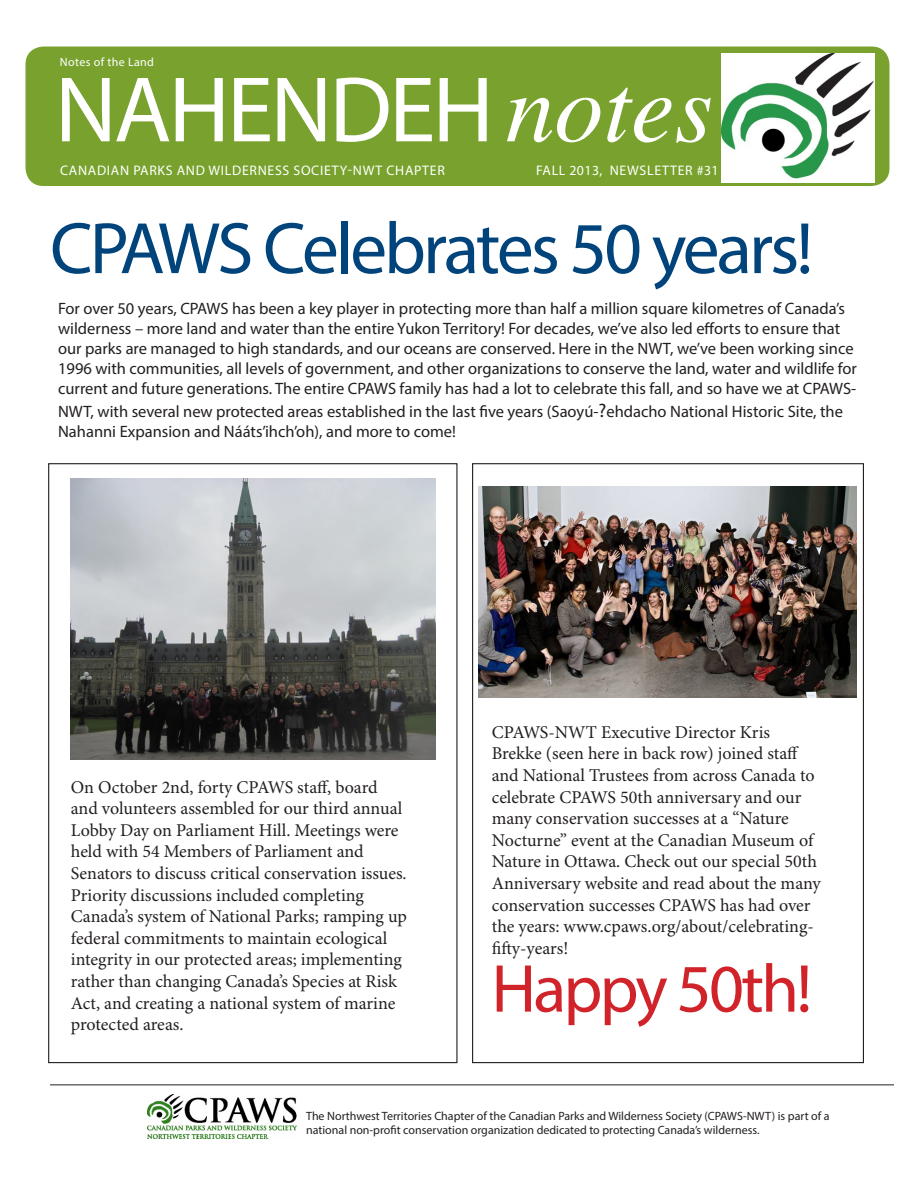
<style>
.page{position:relative;width:918px;height:1188px;background:#fff}
.page>*{position:absolute;margin:0;border:0;box-sizing:border-box;transform-origin:0 0}
.t1{font:93.9px "Myriad Pro";letter-spacing:-.03em;color:#fff}
.t2{font:73.5px "Myriad Pro";letter-spacing:-.04em;color:#00447b}
.t3{font:68.4px "Myriad Pro";letter-spacing:-.04em;color:#d1232a}
.t4{font:18px/21.6px "Minion Pro";letter-spacing:-.005em;color:#231f20}
.t5{font:16.5px/19.8px "Myriad Pro";color:#231f20}
.t6{font:13.8px "Myriad Pro";letter-spacing:.05em;color:#fff}
.t7{font:12px/14.4px "Myriad Pro";color:#231f20}
.t8{font:12px "Myriad Pro";letter-spacing:.03em;color:#fff}
.s1{font-family:"Times";font-style:italic;font-size:98.4px}
.s2{font-size:19.5px}
</style>
<div class="page">
<div style="left:26px;top:46px;width:864px;height:140px;background:#78a22d;border-radius:18px"></div>
<img style="left:721px;top:54px;width:154px;height:128px">
<hr style="left:50px;top:1084px;width:844px;height:1px;background:#231f20">
<img style="left:148px;top:1095px;width:148px;height:44px">
<img style="left:479px;top:486px;width:377px;height:212px">
<img style="left:71px;top:478px;width:365px;height:282px">
<p class="t8" style="left:60px;top:55px;width:96px">Notes of the Land</p>
<p class="t1" style="left:55px;top:52px;width:660px">NAHENDEH<span class="s1">notes</span></p>
<p class="t6" style="left:60px;top:162px;width:386px">CANADIAN PARKS AND WILDERNESS SOCIETY-NWT CHAPTER</p>
<p class="t6" style="left:536px;top:162px;width:184px">FALL 2013, NEWSLETTER #31</p>
<p class="t2" style="left:50px;top:203px;width:765px">CPAWS Celebrates 50 years!</p>
<p class="t5" style="left:58px;top:299px;width:800px">For over 50 years, CPAWS has been a key player in protecting more than half a million square kilometres of Canada’s wilderness – more land and water than the entire Yukon Territory! For decades, we’ve also led efforts to ensure that our parks are managed to high standards, and our oceans are conserved. Here in the NWT, we’ve been working since 1996 with communities, all levels of government, and other organizations to conserve the land, water and wildlife for current and future generations. The entire CPAWS family has had a lot to celebrate this fall, and so have we at CPAWS-</p>
<p class="t5" style="left:58px;top:401px;width:786px">NWT, with several new protected areas established in the last five years (Saoyú-<span class="s2">?</span>ehdacho National Historic Site, the<br>Nahanni Expansion and Nááts’ihch’oh), and more to come!</p>
<p class="t4" style="left:71px;top:777px;width:338px">On October 2nd, forty CPAWS staff, board and volunteers assembled for our third annual Lobby Day on Parliament Hill. Meetings were held with 54 Members of Parliament and Senators to discuss critical conservation issues.<br>Priority discussions included completing Canada’s system of National Parks; ramping up federal commitments to maintain ecological integrity in our protected areas; implementing rather than changing Canada’s Species at Risk Act, and creating a national system of marine protected areas.</p>
<p class="t4" style="left:492px;top:722px;width:331px">CPAWS-NWT Executive Director Kris Brekke (seen here in back row) joined staff and National Trustees from across Canada to celebrate CPAWS 50th anniversary and our many conservation successes at a “Nature Nocturne” event at the Canadian Museum of Nature in Ottawa. Check out our special 50th Anniversary website and read about the many conservation successes CPAWS has had over the years: www.cpaws.org/about/celebrating&shy;fifty-years!</p>
<p class="t3" style="left:492px;top:947px;width:322px">Happy 50th!</p>
<p class="t7" style="left:306px;top:1109px;width:525px">The Northwest Territories Chapter of the Canadian Parks and Wilderness Society (CPAWS-NWT) is part of a national non-profit conservation organization dedicated to protecting Canada’s wilderness.</p>
</div>
